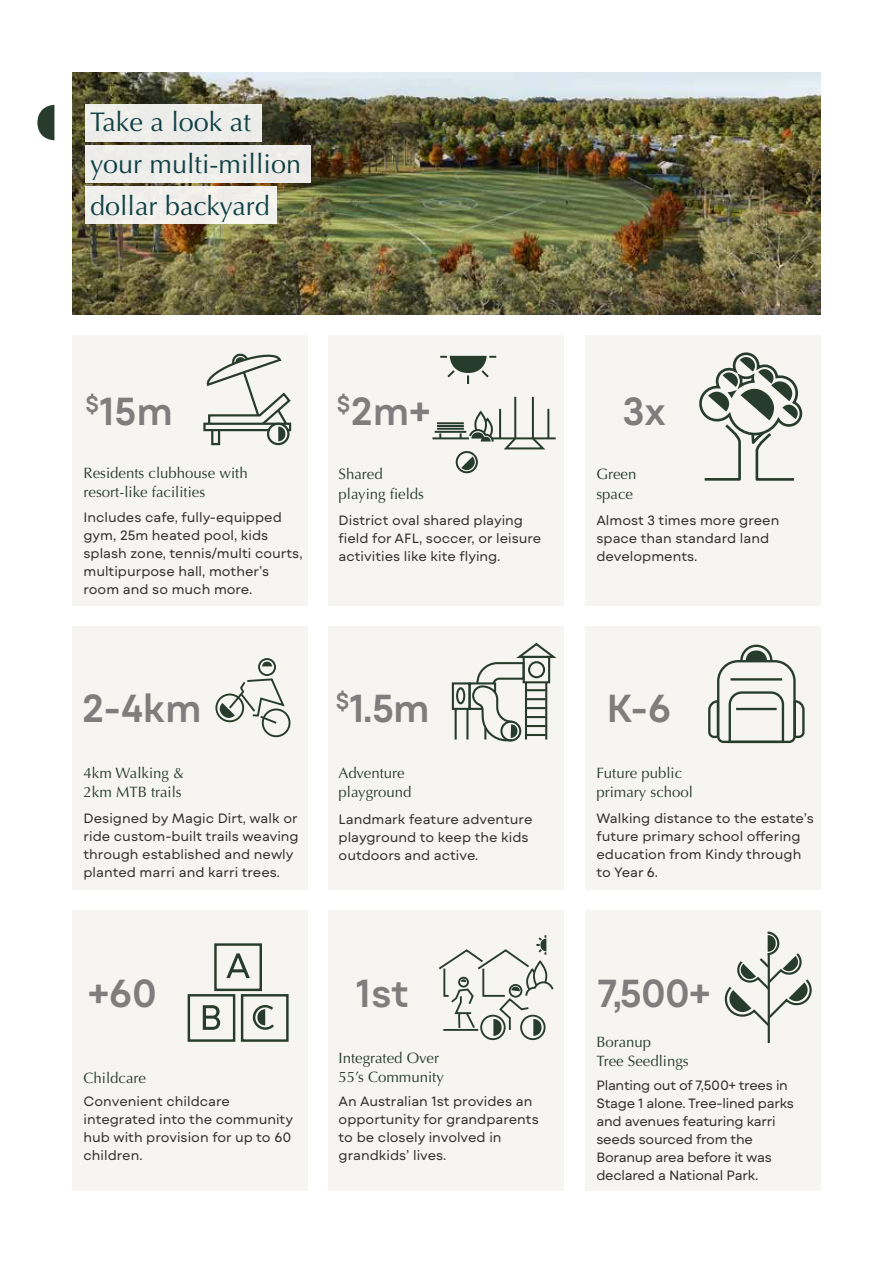
<style>
.page{position:relative;width:893px;height:1263px;background:#fff}
.page>*{position:absolute;margin:0;border:0;box-sizing:border-box;transform-origin:0 0}
.t1{font:600 39px "Mont Blanc";color:#817c7d}
.t2{font:27px/42px "Optima";color:#104145}
.t3{font:15px/19.5px "Optima";color:#283c2d}
.t4{font:13.5px/18px "Mont Blanc";color:#323132}
.t5{font:13.5px/18px "Mont Blanc";letter-spacing:-.02em;color:#323132}
</style>
<div class="page">
<img style="left:72px;top:72px;width:749px;height:243px">
<svg style="left:37px;top:105px;width:17px;height:35px"></svg>
<div style="left:72px;top:335px;width:236px;height:271px;background:#f6f5f1"></div>
<div style="left:329px;top:335px;width:235px;height:271px;background:#f6f5f1"></div>
<div style="left:585px;top:335px;width:236px;height:271px;background:#f6f5f1"></div>
<div style="left:267px;top:423px;width:23px;height:22px;border:2px solid #283c2d;border-radius:50%"></div>
<div style="left:211px;top:429px;width:9px;height:16px;border:2px solid #283c2d"></div>
<svg style="left:203px;top:354px;width:88px;height:87px"></svg>
<hr style="left:514px;top:397px;width:2px;height:41px;background:#283c2d">
<hr style="left:532px;top:397px;width:2px;height:41px;background:#283c2d">
<hr style="left:547px;top:409px;width:2px;height:29px;background:#283c2d">
<hr style="left:499px;top:409px;width:2px;height:29px;background:#283c2d">
<svg style="left:456px;top:412px;width:39px;height:62px"></svg>
<hr style="left:437px;top:422px;width:27px;height:2px;background:#283c2d">
<hr style="left:437px;top:425px;width:27px;height:2px;background:#283c2d">
<hr style="left:437px;top:428px;width:27px;height:2px;background:#283c2d">
<hr style="left:435px;top:431px;width:31px;height:2px;background:#283c2d">
<svg style="left:501px;top:436px;width:47px;height:14px"></svg>
<hr style="left:492px;top:437px;width:64px;height:2px;background:#283c2d">
<hr style="left:432px;top:437px;width:37px;height:2px;background:#283c2d">
<svg style="left:440px;top:356px;width:56px;height:28px"></svg>
<svg style="left:699px;top:352px;width:104px;height:129px"></svg>
<div style="left:72px;top:626px;width:236px;height:264px;background:#f6f5f1"></div>
<div style="left:329px;top:626px;width:235px;height:264px;background:#f6f5f1"></div>
<div style="left:585px;top:626px;width:236px;height:264px;background:#f6f5f1"></div>
<div style="left:258px;top:658px;width:18px;height:18px;border:2px solid #283c2d;border-radius:50%"></div>
<div style="left:215px;top:693px;width:29px;height:29px;border:2px solid #283c2d;border-radius:50%"></div>
<svg style="left:262px;top:662px;width:10px;height:4px"></svg>
<div style="left:262px;top:708px;width:28px;height:29px;border:2px solid #283c2d;border-radius:50%"></div>
<svg style="left:220px;top:678px;width:66px;height:47px"></svg>
<div style="left:456px;top:687px;width:9px;height:17px;border:2px solid #283c2d;border-radius:50%"></div>
<div style="left:452px;top:682px;width:19px;height:28px;border:2px solid #283c2d"></div>
<hr style="left:466px;top:709px;width:2px;height:30px;background:#283c2d">
<hr style="left:455px;top:709px;width:2px;height:30px;background:#283c2d">
<svg style="left:468px;top:642px;width:87px;height:100px"></svg>
<svg style="left:708px;top:645px;width:97px;height:98px"></svg>
<hr style="left:731px;top:678px;width:51px;height:2px;background:#283c2d">
<hr style="left:736px;top:708px;width:41px;height:2px;background:#283c2d">
<div style="left:72px;top:910px;width:236px;height:281px;background:#f6f5f1"></div>
<div style="left:329px;top:910px;width:235px;height:281px;background:#f6f5f1"></div>
<div style="left:585px;top:910px;width:236px;height:281px;background:#f6f5f1"></div>
<svg style="left:226px;top:953px;width:24px;height:25px"></svg>
<svg style="left:203px;top:1005px;width:17px;height:25px"></svg>
<div style="left:214px;top:943px;width:48px;height:48px;border:2px solid #283c2d"></div>
<div style="left:188px;top:994px;width:47px;height:48px;border:2px solid #283c2d"></div>
<div style="left:241px;top:994px;width:48px;height:48px;border:2px solid #283c2d"></div>
<svg style="left:252px;top:1005px;width:22px;height:25px"></svg>
<div style="left:520px;top:1015px;width:26px;height:25px;border:2px solid #283c2d;border-radius:50%"></div>
<div style="left:480px;top:1015px;width:26px;height:25px;border:2px solid #283c2d;border-radius:50%"></div>
<svg style="left:439px;top:935px;width:114px;height:101px"></svg>
<hr style="left:768px;top:954px;width:2px;height:89px;background:#283c2d">
<svg style="left:724px;top:931px;width:88px;height:97px"></svg>
<div style="left:85px;top:104px;width:176px;height:38px;background:#ededeb"></div>
<div style="left:85px;top:146px;width:225px;height:37px;background:#ededea"></div>
<div style="left:85px;top:186px;width:191px;height:37px;background:#f1f0ec"></div>
<h2 class="t2" style="left:90px;top:101px;width:213px">Take a look at your multi-million dollar backyard</h2>
<h1 class="t1" style="left:85px;top:386px;width:89px"><sup>$</sup>15m</h1>
<h1 class="t1" style="left:336px;top:386px;width:95px"><sup>$</sup>2m+</h1>
<h1 class="t1" style="left:623px;top:386px;width:45px">3x</h1>
<p class="t3" style="left:84px;top:463px;width:166px">Residents clubhouse with resort-like facilities</p>
<p class="t3" style="left:339px;top:465px;width:87px">Shared playing fields</p>
<p class="t3" style="left:596px;top:465px;width:42px">Green space</p>
<p class="t4" style="left:84px;top:508px;width:221px">Includes cafe, fully-equipped gym, 25m heated pool, kids splash zone, tennis/multi courts, multipurpose hall, mother’s room and so much more.</p>
<p class="t4" style="left:339px;top:511px;width:204px">District oval shared playing field for AFL, soccer, or leisure activities like kite flying.</p>
<p class="t4" style="left:596px;top:511px;width:184px">Almost 3 times more green space than standard land developments.</p>
<h1 class="t1" style="left:82px;top:683px;width:121px">2-4km</h1>
<h1 class="t1" style="left:336px;top:683px;width:96px"><sup>$</sup>1.5m</h1>
<h1 class="t1" style="left:606px;top:683px;width:66px">K-6</h1>
<p class="t3" style="left:84px;top:763px;width:102px">4km Walking &amp;<br>2km MTB trails</p>
<p class="t3" style="left:339px;top:763px;width:74px">Adventure playground</p>
<p class="t3" style="left:596px;top:763px;width:98px">Future public primary school</p>
<p class="t4" style="left:84px;top:809px;width:217px">Designed by Magic Dirt, walk or ride custom-built trails weaving through established and newly planted marri and karri trees.</p>
<p class="t4" style="left:339px;top:811px;width:195px">Landmark feature adventure playground to keep the kids outdoors and active.</p>
<p class="t4" style="left:596px;top:809px;width:219px">Walking distance to the estate’s future primary school offering education from Kindy through to Year 6.</p>
<h1 class="t1" style="left:88px;top:968px;width:71px">+60</h1>
<h1 class="t1" style="left:356px;top:968px;width:54px">1st</h1>
<h1 class="t1" style="left:597px;top:968px;width:115px">7,500+</h1>
<p class="t3" style="left:84px;top:1069px;width:64px">Childcare</p>
<p class="t3" style="left:339px;top:1048px;width:107px">Integrated Over<br>55’s Community</p>
<p class="t4" style="left:84px;top:1092px;width:211px">Convenient childcare integrated into the community hub with provision for up to 60 children.</p>
<p class="t4" style="left:339px;top:1092px;width:202px">An Australian 1st provides an opportunity for grandparents to be closely involved in grandkids’ lives.</p>
<p class="t3" style="left:596px;top:1032px;width:94px">Boranup<br>Tree Seedlings</p>
<p class="t5" style="left:596px;top:1076px;width:199px">Planting out of 7,500+ trees in<br>Stage 1 alone. Tree-lined parks and avenues featuring karri seeds sourced from the<br>Boranup area before it was declared a National Park.</p>
</div>
